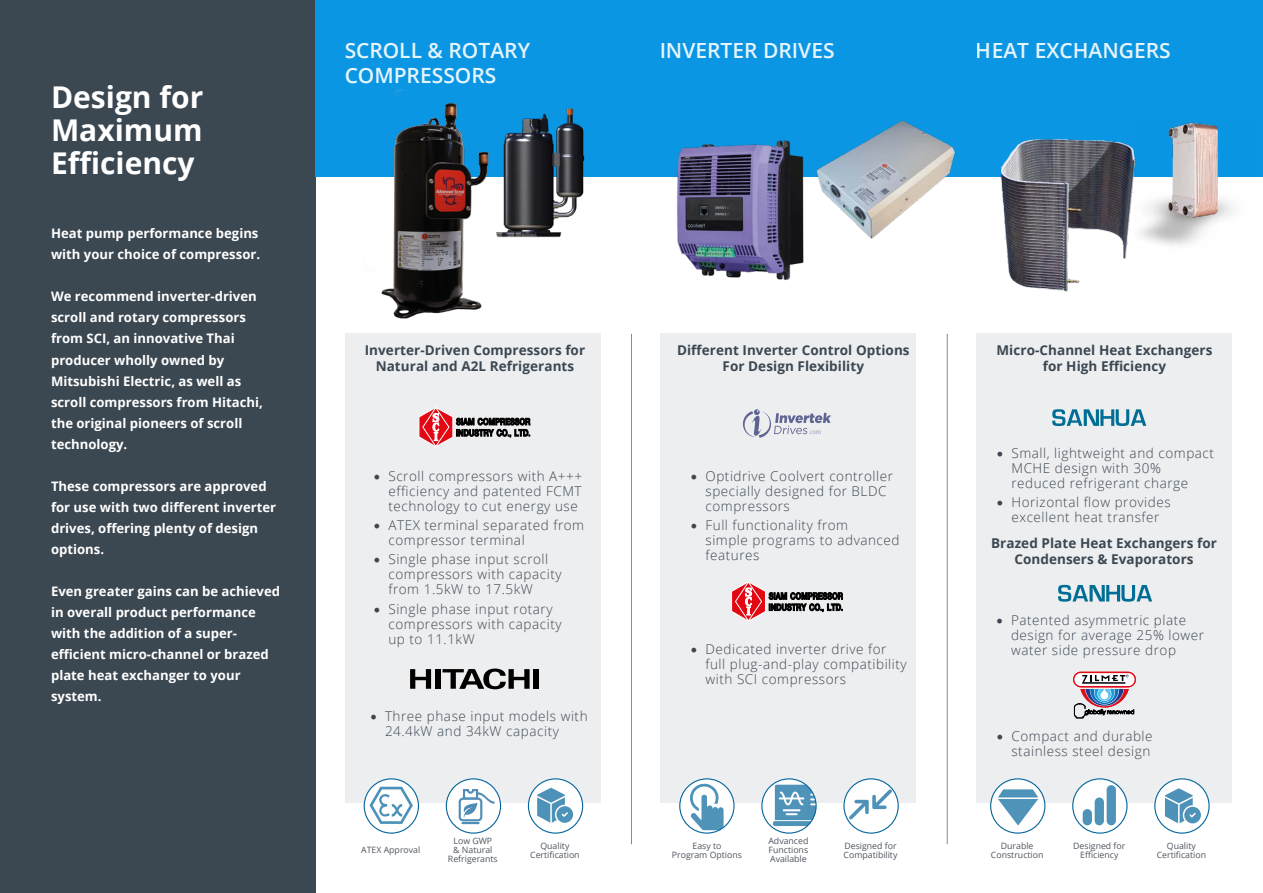
<style>
.page{position:relative;width:1263px;height:893px;background:#fff}
.page>*{position:absolute;margin:0;border:0;box-sizing:border-box;transform-origin:0 0}
.t1{font:700 30px/33px "Open Sans";color:#fff;text-align:justify}
.t2{font:600 21px/25.2px "Open Sans";color:#fff}
.t3{font:300 13.5px/15px "Open Sans";letter-spacing:.04em;color:#3b4751}
.t4{font:700 13.5px/15.8px "Open Sans";letter-spacing:.005em;color:#3b4751;text-align:center}
.t5{font:700 13.05px/21px "Open Sans";color:#fff}
.t6{font:8.7px/9px "Open Sans";color:#4f555e;text-align:center}
.s1{font-family:"Minion Pro";font-weight:400;font-size:18px}
</style>
<div class="page">
<div style="left:0;top:0;width:316px;height:893px;background:#3b4751"></div>
<div style="left:316px;top:0;width:947px;height:177px;background:#0b96e4"></div>
<div style="left:661px;top:334px;width:255px;height:469px;background:#edeef0"></div>
<div style="left:977px;top:334px;width:255px;height:469px;background:#edeef0"></div>
<div style="left:346px;top:334px;width:255px;height:469px;background:#edeef0"></div>
<hr style="left:631px;top:334px;width:1px;height:510px;background:#8a8a8a">
<hr style="left:947px;top:334px;width:1px;height:510px;background:#8a8a8a">
<img style="left:825px;top:120px;width:130px;height:119px">
<img style="left:1000px;top:139px;width:135px;height:153px">
<img style="left:1135px;top:122px;width:98px;height:123px">
<img style="left:381px;top:89px;width:101px;height:230px">
<img style="left:475px;top:97px;width:110px;height:150px">
<svg style="left:410px;top:669px;width:21px;height:20px"></svg>
<svg style="left:442px;top:668px;width:88px;height:21px"></svg>
<div style="left:435px;top:669px;width:6px;height:20px;background:#000"></div>
<div style="left:534px;top:669px;width:5px;height:20px;background:#000"></div>
<svg style="left:743px;top:409px;width:88px;height:29px"></svg>
<svg style="left:731px;top:582px;width:112px;height:39px"></svg>
<svg style="left:1073px;top:672px;width:63px;height:46px"></svg>
<svg style="left:364px;top:779px;width:54px;height:54px"></svg>
<div style="left:364px;top:778px;width:55px;height:56px;border:1px solid #00639a;border-radius:50%"></div>
<div style="left:528px;top:779px;width:55px;height:54px;background:#fff;border-radius:50%"></div>
<div style="left:528px;top:778px;width:55px;height:56px;border:1px solid #00639a;border-radius:50%"></div>
<div style="left:446px;top:779px;width:54px;height:54px;background:#fff;border-radius:50%"></div>
<div style="left:446px;top:778px;width:55px;height:56px;border:1px solid #00639a;border-radius:50%"></div>
<svg style="left:680px;top:779px;width:54px;height:54px"></svg>
<svg style="left:690px;top:784px;width:34px;height:46px"></svg>
<div style="left:679px;top:778px;width:55px;height:56px;border:1px solid #00639a;border-radius:50%"></div>
<div style="left:844px;top:779px;width:54px;height:54px;background:#fff;border-radius:50%"></div>
<div style="left:843px;top:778px;width:56px;height:56px;border:1px solid #00639a;border-radius:50%"></div>
<svg style="left:762px;top:779px;width:54px;height:54px"></svg>
<svg style="left:773px;top:785px;width:42px;height:41px;background:#73a9c7"></svg>
<div style="left:761px;top:778px;width:56px;height:56px;border:1px solid #00639a;border-radius:50%"></div>
<svg style="left:1052px;top:409px;width:94px;height:17px"></svg>
<svg style="left:1058px;top:585px;width:94px;height:17px"></svg>
<div style="left:991px;top:779px;width:54px;height:54px;background:#fff;border-radius:50%"></div>
<svg style="left:998px;top:789px;width:40px;height:36px"></svg>
<div style="left:990px;top:778px;width:55px;height:56px;border:1px solid #00639a;border-radius:50%"></div>
<div style="left:1155px;top:779px;width:54px;height:54px;background:#fff;border-radius:50%"></div>
<div style="left:1154px;top:778px;width:56px;height:56px;border:1px solid #00639a;border-radius:50%"></div>
<div style="left:1073px;top:779px;width:54px;height:54px;background:#fff;border-radius:50%"></div>
<div style="left:1083px;top:809px;width:9px;height:16px;background:#4f93b9;border-radius:5px"></div>
<div style="left:1095px;top:797px;width:9px;height:28px;background:#4f93b9;border-radius:5px"></div>
<div style="left:1106px;top:785px;width:10px;height:40px;background:#4f93b9;border-radius:5px"></div>
<div style="left:1072px;top:778px;width:55px;height:56px;border:1px solid #00639a;border-radius:50%"></div>
<svg style="left:419px;top:407px;width:111px;height:40px"></svg>
<img style="left:677px;top:140px;width:148px;height:141px">
<svg style="left:459px;top:789px;width:36px;height:35px"></svg>
<svg style="left:369px;top:787px;width:44px;height:37px"></svg>
<svg style="left:537px;top:788px;width:36px;height:35px"></svg>
<svg style="left:1165px;top:788px;width:36px;height:35px"></svg>
<svg style="left:849px;top:789px;width:43px;height:30px"></svg>
<h1 class="t1" style="left:51px;top:80px;width:154px">Design for Maximum Efficiency</h1>
<p class="t5" style="left:51px;top:223px;width:211px">Heat pump performance begins with your choice of compressor.</p>
<p class="t5" style="left:51px;top:286px;width:213px">We recommend inverter-driven scroll and rotary compressors from SCI, an innovative Thai producer wholly owned by<br>Mitsubishi Electric, as well as scroll compressors from Hitachi, the original pioneers of scroll technology.</p>
<p class="t5" style="left:51px;top:475px;width:227px">These compressors are approved for use with two different inverter drives, offering plenty of design options.</p>
<p class="t5" style="left:51px;top:580px;width:231px">Even greater gains can be achieved in overall product performance with the addition of a super&shy;efficient micro-channel or brazed plate heat exchanger to your system.</p>
<h2 class="t2" style="left:344px;top:38px;width:187px">SCROLL &amp; ROTARY<br>COMPRESSORS</h2>
<h2 class="t2" style="left:659px;top:38px;width:177px">INVERTER DRIVES</h2>
<h2 class="t2" style="left:976px;top:38px;width:196px">HEAT EXCHANGERS</h2>
<p class="t4" style="left:365px;top:342px;width:222px">Inverter-Driven Compressors for<br>Natural and A2L Refrigerants</p>
<p class="t3" style="left:388px;top:468px;width:195px;text-align:justify;text-indent:-15px"><span class="s1">•</span> Scroll compressors with A+++ efficiency and patented FCMT technology to cut energy use</p>
<p class="t3" style="left:388px;top:517px;width:197px;text-indent:-15px"><span class="s1">•</span> ATEX terminal separated from compressor terminal</p>
<p class="t3" style="left:388px;top:552px;width:175px;text-indent:-15px"><span class="s1">•</span> Single phase input scroll compressors with capacity from 1.5kW to 17.5kW</p>
<p class="t3" style="left:388px;top:601px;width:175px;text-indent:-15px"><span class="s1">•</span> Single phase input rotary compressors with capacity up to 11.1kW</p>
<p class="t3" style="left:385px;top:708px;width:204px;text-indent:-15px"><span class="s1">•</span> Three phase input models with<br>24.4kW and 34kW capacity</p>
<p class="t4" style="left:677px;top:342px;width:234px">Different Inverter Control Options<br>For Design Flexibility</p>
<p class="t3" style="left:705px;top:468px;width:189px;text-indent:-15px"><span class="s1">•</span> Optidrive Coolvert controller specially designed for BLDC compressors</p>
<p class="t3" style="left:705px;top:517px;width:195px;text-indent:-15px"><span class="s1">•</span> Full functionality from<br>simple programs to advanced features</p>
<p class="t3" style="left:705px;top:642px;width:203px;text-indent:-15px"><span class="s1">•</span> Dedicated inverter drive for full plug-and-play compatibility with SCI compressors</p>
<p class="t4" style="left:996px;top:342px;width:217px">Micro-Channel Heat Exchangers for High Efficiency</p>
<p class="t3" style="left:1011px;top:445px;width:204px;text-indent:-15px"><span class="s1">•</span> Small, lightweight and compact<br>MCHE design with 30% reduced refrigerant charge</p>
<p class="t3" style="left:996px;top:494px;width:176px;text-align:center"><span class="s1">•</span> Horizontal flow provides excellent heat transfer</p>
<p class="t4" style="left:991px;top:535px;width:227px">Brazed Plate Heat Exchangers for<br>Condensers &amp; Evaporators</p>
<p class="t3" style="left:1011px;top:612px;width:194px;text-indent:-15px"><span class="s1">•</span> Patented asymmetric plate design for average 25% lower water side pressure drop</p>
<p class="t3" style="left:996px;top:728px;width:158px;text-align:right"><span class="s1">•</span> Compact and durable stainless steel design</p>
<p class="t6" style="left:768px;top:836px;width:41px;text-align:justify">Advanced Functions Available</p>
<p class="t6" style="left:448px;top:836px;width:51px">Low GWP<br>&amp; Natural<br>Refrigerants</p>
<p class="t6" style="left:672px;top:841px;width:72px">Easy to<br>Program Options</p>
<p class="t6" style="left:843px;top:841px;width:55px;text-align:left">Designed for<br>Compatibility</p>
<p class="t6" style="left:361px;top:845px;width:61px">ATEX Approval</p>
<p class="t6" style="left:530px;top:841px;width:51px">Quality<br>Certification</p>
<p class="t6" style="left:1073px;top:841px;width:54px">Designed for<br>Efficiency</p>
<p class="t6" style="left:991px;top:841px;width:54px">Durable<br>Construction</p>
<p class="t6" style="left:1157px;top:841px;width:51px">Quality<br>Certification</p>
</div>
